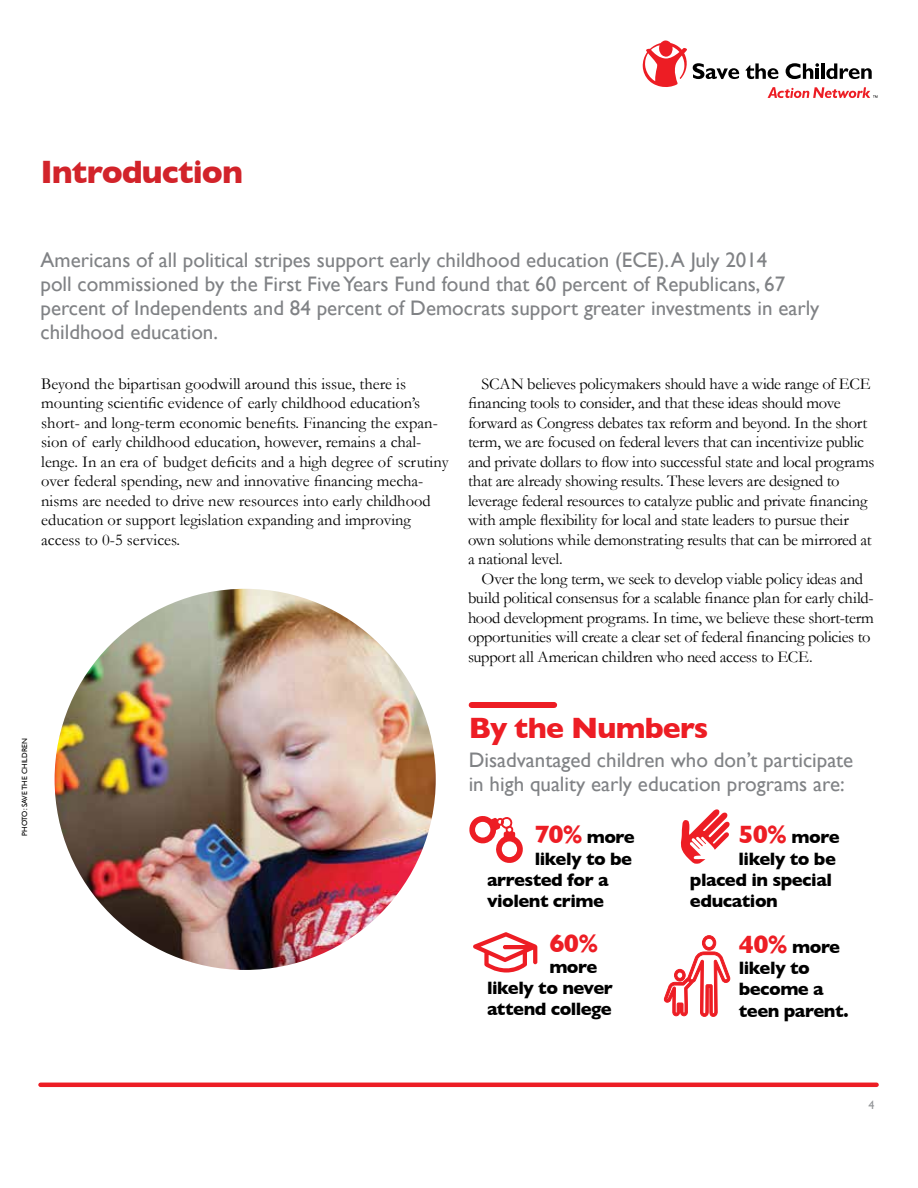
<style>
.page{position:relative;width:918px;height:1188px;background:#fff}
.page>*{position:absolute;margin:0;border:0;box-sizing:border-box;transform-origin:0 0}
.t1{font:700 33px "Gill Sans";letter-spacing:-.03em;color:#d2232a}
.t2{font:700 30px "Gill Sans";letter-spacing:-.03em;color:#ed1d24}
.t3{font:700 25.65px "Gill Sans";color:#ed1d24}
.t4{font:21px/24px "Gill Sans";color:#808285}
.t5{font:700 18.3px/21.1px "Gill Sans";letter-spacing:-.025em;color:#000}
.t6{font:16.5px/19.5px "Garamond";letter-spacing:-.005em;color:#000}
.t7{font:12px "Gill Sans";color:#939598}
.t8{font:7.5px "Gill Sans";color:#000}
.s1{font-size:25.65px;color:#ed1d24}
</style>
<div class="page">
<svg style="left:746px;top:63px;width:33px;height:16px"></svg>
<svg style="left:786px;top:63px;width:33px;height:16px"></svg>
<hr style="left:821px;top:63px;width:4px;height:16px;background:#000">
<svg style="left:826px;top:63px;width:46px;height:16px"></svg>
<svg style="left:643px;top:40px;width:96px;height:47px"></svg>
<svg style="left:768px;top:87px;width:109px;height:11px"></svg>
<hr style="left:40px;top:1083px;width:837px;height:4px;background:#ed1d24">
<img style="left:55px;top:589px;width:381px;height:381px;border-radius:191px">
<div style="left:472px;top:702px;width:82px;height:6px;background:#ed1d24"></div>
<svg style="left:469px;top:816px;width:54px;height:47px"></svg>
<svg style="left:473px;top:932px;width:64px;height:41px"></svg>
<svg style="left:664px;top:809px;width:67px;height:208px"></svg>
<h1 class="t1" style="left:40px;top:153px;width:204px">Introduction</h1>
<p class="t4" style="left:40px;top:248px;width:780px">Americans of all political stripes support early childhood education (ECE). A July 2014<br>poll commissioned by the First Five Years Fund found that 60 percent of Republicans, 67 percent of Independents and 84 percent of Democrats support greater investments in early childhood education.</p>
<p class="t6" style="left:41px;top:373px;width:409px">Beyond the bipartisan goodwill around this issue, there is mounting scientific evidence of early childhood education’s short- and long-term economic benefits. Financing the expan&shy;sion of early childhood education, however, remains a chal&shy;lenge. In an era of budget deficits and a high degree of scrutiny over federal spending, new and innovative financing mecha&shy;nisms are needed to drive new resources into early childhood education or support legislation expanding and improving access to 0-5 services.</p>
<p class="t6" style="left:468px;top:373px;width:408px;text-indent:13px">SCAN believes policymakers should have a wide range of ECE financing tools to consider, and that these ideas should move forward as Congress debates tax reform and beyond. In the short term, we are focused on federal levers that can incentivize public and private dollars to flow into successful state and local programs that are already showing results. These levers are designed to leverage federal resources to catalyze public and private financing with ample flexibility for local and state leaders to pursue their own solutions while demonstrating results that can be mirrored at a national level.</p>
<p class="t6" style="left:468px;top:568px;width:408px;text-indent:13px">Over the long term, we seek to develop viable policy ideas and build political consensus for a scalable finance plan for early child&shy;hood development programs. In time, we believe these short-term opportunities will create a clear set of federal financing policies to support all American children who need access to ECE.</p>
<p class="t8" style="left:20px;top:836px;width:99px;rotate:-90deg">PHOTO: SAVE THE CHILDREN</p>
<h2 class="t2" style="left:469px;top:711px;width:241px">By the Numbers</h2>
<p class="t4" style="left:469px;top:748px;width:386px">Disadvantaged children who don’t participate in high quality early education programs are:</p>
<p class="t5" style="left:535px;top:827px;width:101px"><span class="s1">70%</span> more</p>
<p class="t5" style="left:535px;top:848px;width:99px">likely to be</p>
<p class="t5" style="left:487px;top:869px;width:123px">arrested for a</p>
<p class="t5" style="left:487px;top:890px;width:119px">violent crime</p>
<h3 class="t3" style="left:549px;top:928px;width:51px">60%</h3>
<p class="t5" style="left:487px;top:956px;width:127px;text-indent:62px">more likely to never attend college</p>
<p class="t5" style="left:739px;top:827px;width:103px"><span class="s1">50%</span> more</p>
<p class="t5" style="left:739px;top:848px;width:99px">likely to be</p>
<p class="t5" style="left:690px;top:869px;width:144px">placed in special</p>
<p class="t5" style="left:690px;top:890px;width:89px">education</p>
<p class="t5" style="left:739px;top:936px;width:111px"><span class="s1">40%</span> more likely to become a teen parent.</p>
<p class="t7" style="left:869px;top:1098px;width:7px">4</p>
</div>
